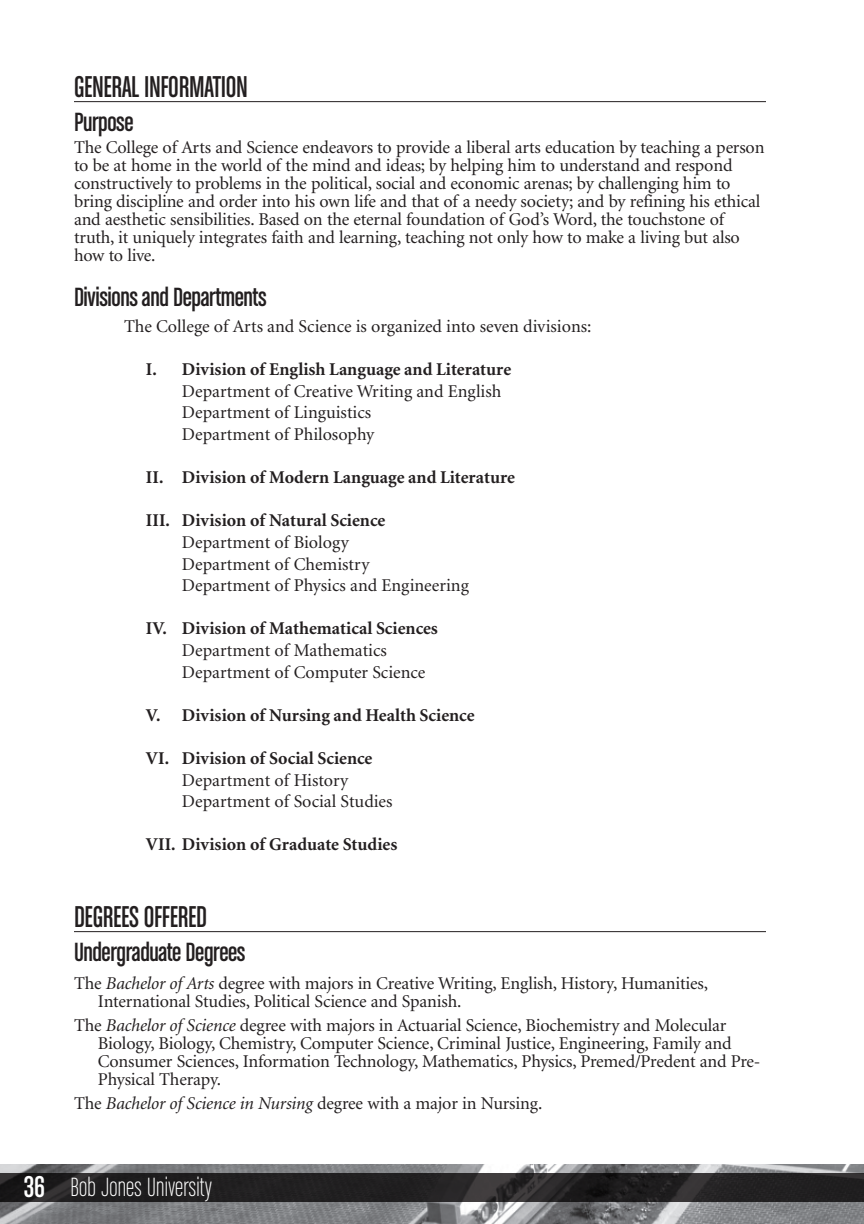
<style>
.page{position:relative;width:864px;height:1224px;background:#fff}
.page>*{position:absolute;margin:0;border:0;box-sizing:border-box;transform-origin:0 0}
.AHD{font:32px "Chalet Comprime Cologne Sixty";letter-spacing:-.01em;color:#231f20;scale:.95 1}
.t1{font:32px "Chalet Comprime Cologne Sixty";color:#fff}
.BHD{font:28px "Chalet Comprime Cologne Sixty";letter-spacing:-.015em;color:#231f20}
.table_text_label{font:28px "Chalet Comprime Milan Sixty";letter-spacing:.01em;color:#fff}
.Text{font:18px/18px "Minion";letter-spacing:-.01em;color:#231f20}
.MajorList{font:18px/18px "Minion";letter-spacing:-.01em;color:#231f20}
.DivDept{font:18px "Minion";color:#231f20}
.DivDept-2{font:700 18px "Minion";color:#231f20}
.s1{font-style:italic}
</style>
<div class="page">
<img style="left:0;top:1165px;width:864px;height:59px">
<svg style="left:0;top:1173px;width:864px;height:29px;background:#232122"></svg>
<hr style="left:74px;top:101px;width:692px;height:1px;background:#231f20">
<hr style="left:74px;top:931px;width:692px;height:1px;background:#231f20">
<p class="AHD" style="left:74px;top:69px;width:185px">GENERAL INFORMATION</p>
<p class="BHD" style="left:74px;top:106px;width:61px">Purpose</p>
<p class="Text" style="left:74px;top:139px;width:692px">The College of Arts and Science endeavors to provide a liberal arts education by teaching a person to be at home in the world of the mind and ideas; by helping him to understand and respond constructively to problems in the political, social and economic arenas; by challenging him to bring discipline and order into his own life and that of a needy society; and by refining his ethical and aesthetic sensibilities. Based on the eternal foundation of God’s Word, the touchstone of truth, it uniquely integrates faith and learning, teaching not only how to make a living but also how to live.</p>
<p class="BHD" style="left:74px;top:282px;width:194px">Divisions and Departments</p>
<p class="DivDept" style="left:124px;top:317px;width:469px">The College of Arts and Science is organized into seven divisions:</p>
<p class="DivDept-2" style="left:146px;top:360px;width:367px">I. Division of English Language and Literature</p>
<p class="DivDept" style="left:182px;top:382px;width:321px">Department of Creative Writing and English</p>
<p class="DivDept" style="left:182px;top:404px;width:191px">Department of Linguistics</p>
<p class="DivDept" style="left:182px;top:425px;width:194px">Department of Philosophy</p>
<p class="DivDept-2" style="left:146px;top:468px;width:371px">II. Division of Modern Language and Literature</p>
<p class="DivDept-2" style="left:146px;top:511px;width:241px">III. Division of Natural Science</p>
<p class="DivDept" style="left:182px;top:533px;width:168px">Department of Biology</p>
<p class="DivDept" style="left:182px;top:555px;width:189px">Department of Chemistry</p>
<p class="DivDept" style="left:182px;top:577px;width:289px">Department of Physics and Engineering</p>
<p class="DivDept-2" style="left:146px;top:619px;width:293px">IV. Division of Mathematical Sciences</p>
<p class="DivDept" style="left:182px;top:641px;width:207px">Department of Mathematics</p>
<p class="DivDept" style="left:182px;top:663px;width:245px">Department of Computer Science</p>
<p class="DivDept-2" style="left:146px;top:706px;width:330px">V. Division of Nursing and Health Science</p>
<p class="DivDept-2" style="left:146px;top:749px;width:228px">VI. Division of Social Science</p>
<p class="DivDept" style="left:182px;top:771px;width:168px">Department of History</p>
<p class="DivDept" style="left:182px;top:793px;width:212px">Department of Social Studies</p>
<p class="DivDept-2" style="left:146px;top:835px;width:253px">VII. Division of Graduate Studies</p>
<p class="AHD" style="left:74px;top:899px;width:142px">DEGREES OFFERED</p>
<p class="BHD" style="left:74px;top:936px;width:173px">Undergraduate Degrees</p>
<p class="MajorList" style="left:98px;top:975px;width:612px;text-indent:-24px">The <span class="s1">Bachelor of Arts</span> degree with majors in Creative Writing, English, History, Humanities,<br>International Studies, Political Science and Spanish.</p>
<p class="MajorList" style="left:98px;top:1017px;width:664px;text-indent:-24px">The <span class="s1">Bachelor of Science</span> degree with majors in Actuarial Science, Biochemistry and Molecular Biology, Biology, Chemistry, Computer Science, Criminal Justice, Engineering, Family and Consumer Sciences, Information Technology, Mathematics, Physics, Premed/Predent and Pre-Physical Therapy.</p>
<p class="MajorList" style="left:74px;top:1095px;width:470px">The <span class="s1">Bachelor of Science in Nursing</span> degree with a major in Nursing.</p>
<p class="t1" style="left:24px;top:1169px;width:23px">36</p>
<p class="table_text_label" style="left:70px;top:1172px;width:143px">Bob Jones University</p>
</div>
